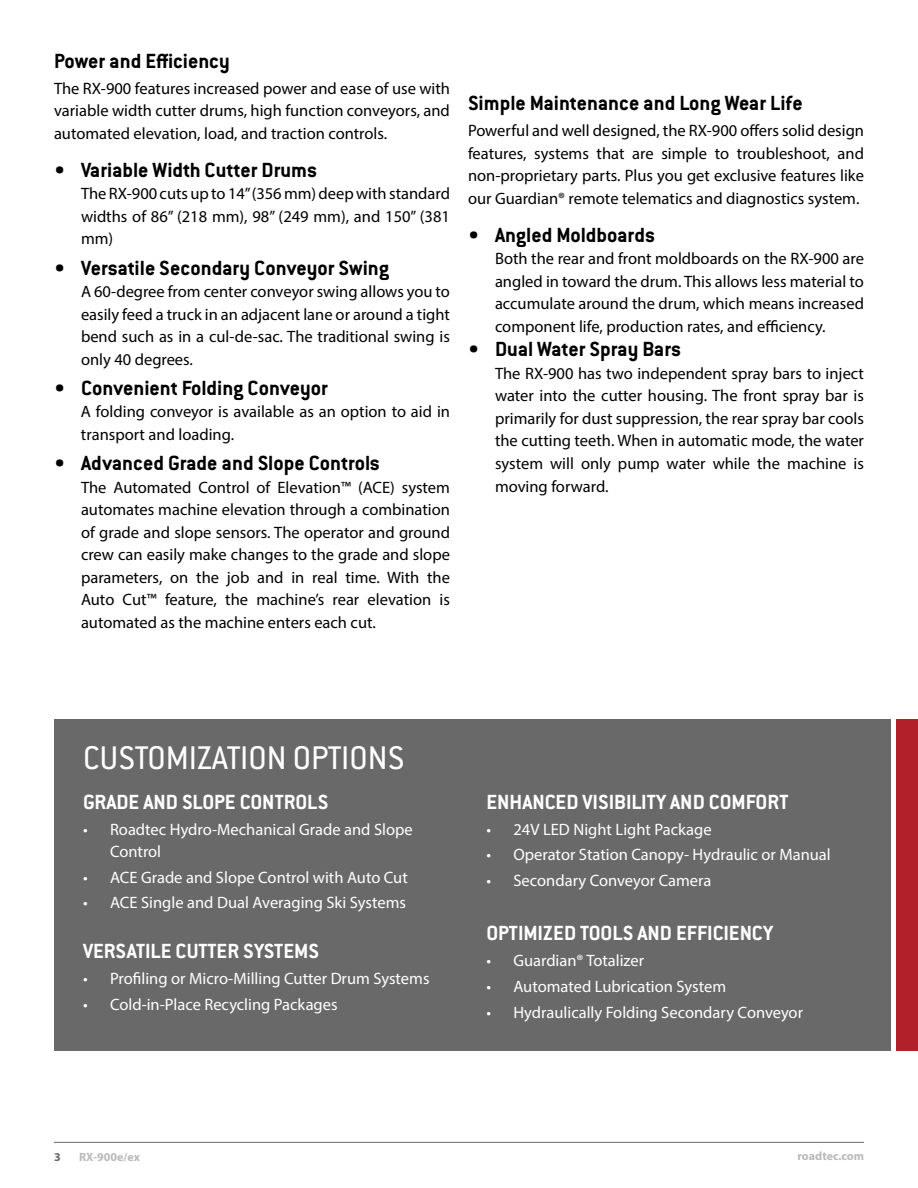
<style>
.page{position:relative;width:918px;height:1188px;background:#fff}
.page>*{position:absolute;margin:0;border:0;box-sizing:border-box;transform-origin:0 0}
.t1{font:36px "Conduit ITC Std";color:#fff}
.t2{font:700 22.5px "Conduit ITC Std";color:#000}
.t3{font:700 22.5px "Conduit ITC Std";color:#fff}
.t4{font:16.5px/22.5px "Myriad Pro";color:#000;text-align:justify}
.t5{font:16.5px/22.5px "Myriad Pro";color:#fff}
.t6{font:700 12px "Myriad Pro";color:#b8babc}
.t7{font:700 12px "Myriad Pro";color:#696969}
</style>
<div class="page">
<hr style="left:54px;top:1142px;width:810px;height:1px;background:#696969">
<div style="left:54px;top:719px;width:837px;height:331px;background:#696969"></div>
<div style="left:896px;top:719px;width:22px;height:331px;background:#b22029"></div>
<h2 class="t2" style="left:54px;top:48px;width:177px">Power and Efficiency</h2>
<p class="t4" style="left:54px;top:77px;width:397px">The RX-900 features increased power and ease of use with variable width cutter drums, high function conveyors, and automated elevation, load, and traction controls.</p>
<h2 class="t2" style="left:54px;top:156px;width:265px">• Variable Width Cutter Drums</h2>
<p class="t4" style="left:81px;top:182px;width:371px">The RX-900 cuts up to 14” (356 mm) deep with standard widths of 86” (218 mm), 98” (249 mm), and 150” (381 mm)</p>
<h2 class="t2" style="left:54px;top:254px;width:336px">• Versatile Secondary Conveyor Swing</h2>
<p class="t4" style="left:81px;top:280px;width:371px">A 60-degree from center conveyor swing allows you to easily feed a truck in an adjacent lane or around a tight bend such as in a cul-de-sac. The traditional swing is only 40 degrees.</p>
<h2 class="t2" style="left:54px;top:374px;width:275px">• Convenient Folding Conveyor</h2>
<p class="t4" style="left:81px;top:400px;width:371px">A folding conveyor is available as an option to aid in transport and loading.</p>
<h2 class="t2" style="left:54px;top:449px;width:328px">• Advanced Grade and Slope Controls</h2>
<p class="t4" style="left:81px;top:476px;width:371px">The Automated Control of Elevation™ (ACE) system automates machine elevation through a combination of grade and slope sensors. The operator and ground crew can easily make changes to the grade and slope parameters, on the job and in real time. With the Auto Cut™ feature, the machine’s rear elevation is automated as the machine enters each cut.</p>
<h2 class="t2" style="left:468px;top:90px;width:336px">Simple Maintenance and Long Wear Life</h2>
<p class="t4" style="left:468px;top:119px;width:398px">Powerful and well designed, the RX-900 offers solid design features, systems that are simple to troubleshoot, and non-proprietary parts. Plus you get exclusive features like our Guardian® remote telematics and diagnostics system.</p>
<h2 class="t2" style="left:468px;top:221px;width:189px">• Angled Moldboards</h2>
<p class="t4" style="left:495px;top:247px;width:370px">Both the rear and front moldboards on the RX-900 are angled in toward the drum. This allows less material to accumulate around the drum, which means increased component life, production rates, and efficiency.</p>
<h2 class="t2" style="left:468px;top:336px;width:215px">• Dual Water Spray Bars</h2>
<p class="t4" style="left:495px;top:362px;width:371px">The RX-900 has two independent spray bars to inject water into the cutter housing. The front spray bar is primarily for dust suppression, the rear spray bar cools the cutting teeth. When in automatic mode, the water system will only pump water while the machine is moving forward.</p>
<h1 class="t1" style="left:83px;top:736px;width:323px">CUSTOMIZATION OPTIONS</h1>
<h2 class="t3" style="left:83px;top:788px;width:247px">GRADE AND SLOPE CONTROLS</h2>
<p class="t5" style="left:110px;top:817px;width:304px;text-indent:-27px">• Roadtec Hydro-Mechanical Grade and Slope<br>Control</p>
<p class="t5" style="left:83px;top:866px;width:326px">• ACE Grade and Slope Control with Auto Cut</p>
<p class="t5" style="left:83px;top:891px;width:325px">• ACE Single and Dual Averaging Ski Systems</p>
<h2 class="t3" style="left:83px;top:938px;width:238px">VERSATILE CUTTER SYSTEMS</h2>
<p class="t5" style="left:83px;top:967px;width:348px">• Profiling or Micro-Milling Cutter Drum Systems</p>
<p class="t5" style="left:83px;top:993px;width:256px">• Cold-in-Place Recycling Packages</p>
<h2 class="t3" style="left:486px;top:788px;width:304px">ENHANCED VISIBILITY AND COMFORT</h2>
<p class="t5" style="left:486px;top:817px;width:227px">• 24V LED Night Light Package</p>
<p class="t5" style="left:486px;top:843px;width:346px">• Operator Station Canopy- Hydraulic or Manual</p>
<p class="t5" style="left:486px;top:869px;width:227px">• Secondary Conveyor Camera</p>
<h2 class="t3" style="left:486px;top:920px;width:288px">OPTIMIZED TOOLS AND EFFICIENCY</h2>
<p class="t5" style="left:486px;top:949px;width:159px">• Guardian® Totalizer</p>
<p class="t5" style="left:486px;top:975px;width:241px">• Automated Lubrication System</p>
<p class="t5" style="left:486px;top:1001px;width:318px">• Hydraulically Folding Secondary Conveyor</p>
<p class="t7" style="left:54px;top:1149px;width:8px">3</p>
<p class="t6" style="left:79px;top:1149px;width:62px">RX-900e/ex</p>
<p class="t6" style="left:797px;top:1149px;width:68px">roadtec.com</p>
</div>
